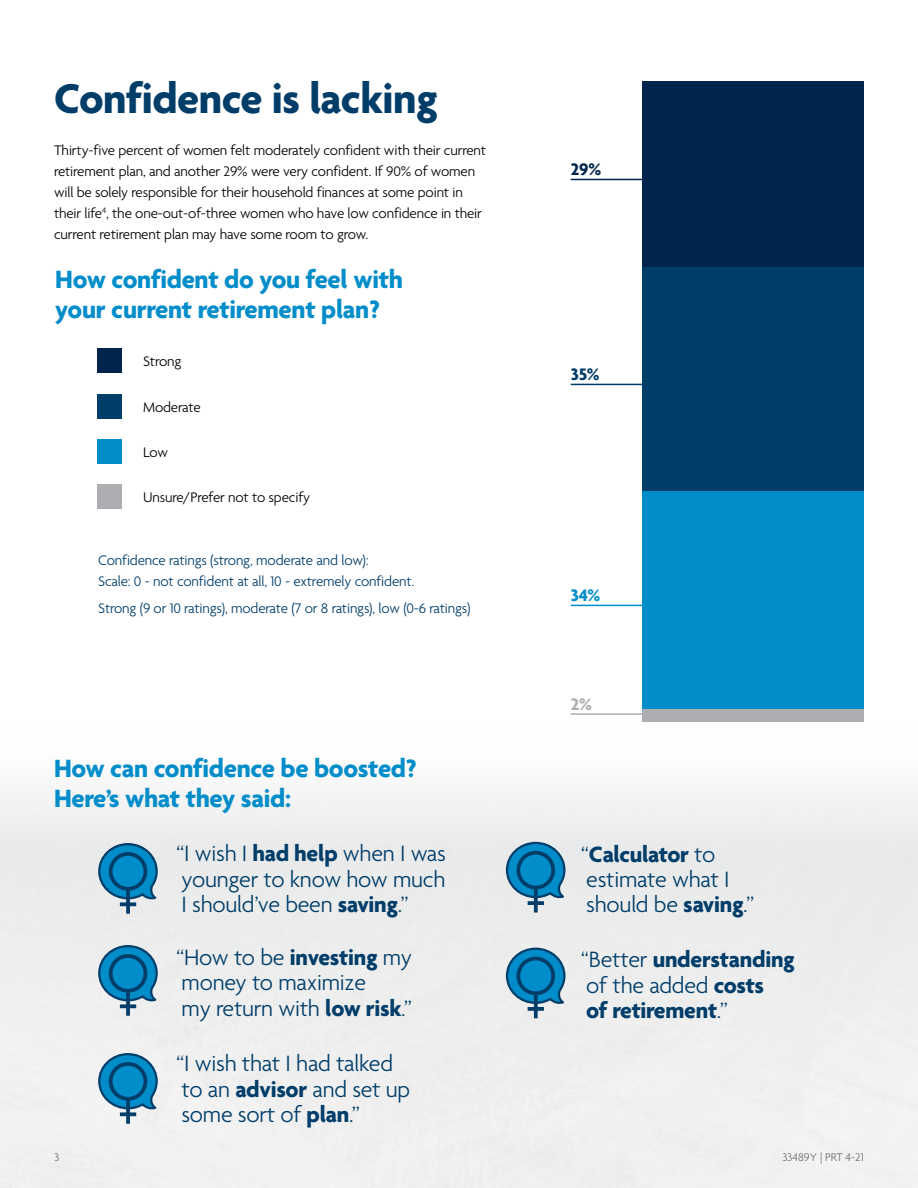
<style>
.page{position:relative;width:918px;height:1188px;background:#fff}
.page>*{position:absolute;margin:0;border:0;box-sizing:border-box;transform-origin:0 0}
.t1{font:700 45px "Agenda";letter-spacing:-.01em;color:#003d69}
.t2{font:700 27px/30px "Agenda";letter-spacing:-.01em;color:#008dca}
.t3{font:300 24px/25.5px "Agenda";letter-spacing:-.01em;color:#003d69}
.t4{font:700 24px/25.5px "Agenda";letter-spacing:-.01em;color:#003d69}
.t5{font:700 18px "Agenda";color:#00244b}
.t6{font:700 18px "Agenda";color:#003d69}
.t7{font:700 18px "Agenda";color:#008dca}
.t8{font:700 18px "Agenda";color:#acaeb1}
.t9{font:300 15px/21px "Agenda";letter-spacing:-.01em;color:#000}
.t10{font:300 15px/21px "Agenda";letter-spacing:-.01em;color:#003d69}
.t11{font:300 12px "Agenda";color:#6d6e71}
.s1{font-weight:700}
.s2{font-weight:300}
</style>
<div class="page">
<div style="left:0;top:720px;width:918px;height:468px;background:linear-gradient(to right,#f1f1f1,#f0f0f0)"></div>
<hr style="left:571px;top:179px;width:72px;height:1px;background:#00244b">
<hr style="left:571px;top:384px;width:72px;height:1px;background:#003d69">
<hr style="left:571px;top:605px;width:72px;height:1px;background:#008dca">
<hr style="left:571px;top:713px;width:72px;height:2px;background:#acaeb1">
<div style="left:97px;top:349px;width:25px;height:24px;background:#00244b"></div>
<div style="left:97px;top:394px;width:25px;height:24px;background:#003d69"></div>
<div style="left:97px;top:439px;width:25px;height:25px;background:#008dca"></div>
<div style="left:97px;top:484px;width:25px;height:25px;background:#acaeb1"></div>
<div style="left:643px;top:709px;width:221px;height:13px;background:#acaeb1"></div>
<div style="left:643px;top:491px;width:221px;height:218px;background:#008dca"></div>
<div style="left:643px;top:267px;width:221px;height:224px;background:#003d69"></div>
<div style="left:643px;top:81px;width:221px;height:186px;background:#00244b"></div>
<svg style="left:97px;top:842px;width:64px;height:59px;background:#499dc5"></svg>
<svg style="left:126px;top:891px;width:4px;height:23px"></svg>
<svg style="left:120px;top:902px;width:16px;height:4px"></svg>
<div style="left:109px;top:852px;width:38px;height:39px;border:4px solid #003d69;border-radius:50%"></div>
<svg style="left:97px;top:944px;width:64px;height:59px;background:#4a9ec6"></svg>
<svg style="left:126px;top:993px;width:4px;height:23px"></svg>
<svg style="left:120px;top:1004px;width:16px;height:4px"></svg>
<div style="left:109px;top:954px;width:38px;height:39px;border:4px solid #003d69;border-radius:50%"></div>
<svg style="left:97px;top:1052px;width:64px;height:59px"></svg>
<svg style="left:126px;top:1101px;width:4px;height:23px"></svg>
<svg style="left:120px;top:1112px;width:16px;height:4px"></svg>
<div style="left:109px;top:1062px;width:38px;height:39px;border:4px solid #003d69;border-radius:50%"></div>
<svg style="left:505px;top:841px;width:63px;height:58px;background:#439ac3"></svg>
<svg style="left:534px;top:889px;width:4px;height:24px"></svg>
<svg style="left:528px;top:901px;width:16px;height:4px"></svg>
<div style="left:516px;top:851px;width:39px;height:38px;border:4px solid #003d69;border-radius:50%"></div>
<svg style="left:505px;top:946px;width:63px;height:59px;background:#479dc5"></svg>
<svg style="left:534px;top:995px;width:4px;height:23px"></svg>
<svg style="left:528px;top:1007px;width:16px;height:4px"></svg>
<div style="left:516px;top:957px;width:39px;height:38px;border:4px solid #003d69;border-radius:50%"></div>
<h1 class="t1" style="left:54px;top:75px;width:385px">Confidence is lacking</h1>
<p class="t9" style="left:54px;top:141px;width:434px">Thirty-five percent of women felt moderately confident with their current retirement plan, and another 29% were very confident. If 90% of women will be solely responsible for their household finances at some point in their life<sup>4</sup>, the one-out-of-three women who have low confidence in their current retirement plan may have some room to grow.</p>
<h2 class="t2" style="left:55px;top:267px;width:349px">How confident do you feel with your current retirement plan?</h2>
<p class="t9" style="left:143px;top:352px;width:40px">Strong</p>
<p class="t9" style="left:143px;top:397px;width:59px">Moderate</p>
<p class="t9" style="left:143px;top:442px;width:26px">Low</p>
<p class="t9" style="left:143px;top:488px;width:169px">Unsure/Prefer not to specify</p>
<p class="t10" style="left:98px;top:550px;width:318px">Confidence ratings (strong, moderate and low):<br>Scale: 0 - not confident at all, 10 - extremely confident.</p>
<p class="t10" style="left:98px;top:598px;width:374px">Strong (9 or 10 ratings), moderate (7 or 8 ratings), low (0-6 ratings)</p>
<h2 class="t2" style="left:54px;top:755px;width:364px">How can confidence be boosted?<br>Here’s what they said:</h2>
<h3 class="t3" style="left:176px;top:842px;width:271px;text-align:justify">“I wish I <span class="s1">had help</span> when I was younger to know how much I should’ve been <span class="s1">saving</span>.”</h3>
<h3 class="t3" style="left:176px;top:946px;width:238px">“How to be <span class="s1">investing</span> my money to maximize<br>my return with <span class="s1">low risk</span>.”</h3>
<h3 class="t3" style="left:176px;top:1053px;width:236px">“I wish that I had talked to an <span class="s1">advisor</span> and set up some sort of <span class="s1">plan</span>.”</h3>
<p class="t5" style="left:571px;top:160px;width:32px">29%</p>
<p class="t6" style="left:571px;top:365px;width:30px">35%</p>
<p class="t7" style="left:571px;top:586px;width:31px">34%</p>
<p class="t8" style="left:571px;top:694px;width:23px">2%</p>
<h3 class="t3" style="left:581px;top:843px;width:175px">“<span class="s1">Calculator</span> to estimate what I should be <span class="s1">saving</span>.”</h3>
<h3 class="t4" style="left:581px;top:948px;width:215px"><span class="s2">“Better</span> understanding <span class="s2">of the added</span> costs<br>of retirement<span class="s2">.”</span></h3>
<p class="t11" style="left:54px;top:1151px;width:7px">3</p>
<p class="t11" style="left:783px;top:1151px;width:83px">33489Y | PRT 4-21</p>
</div>
